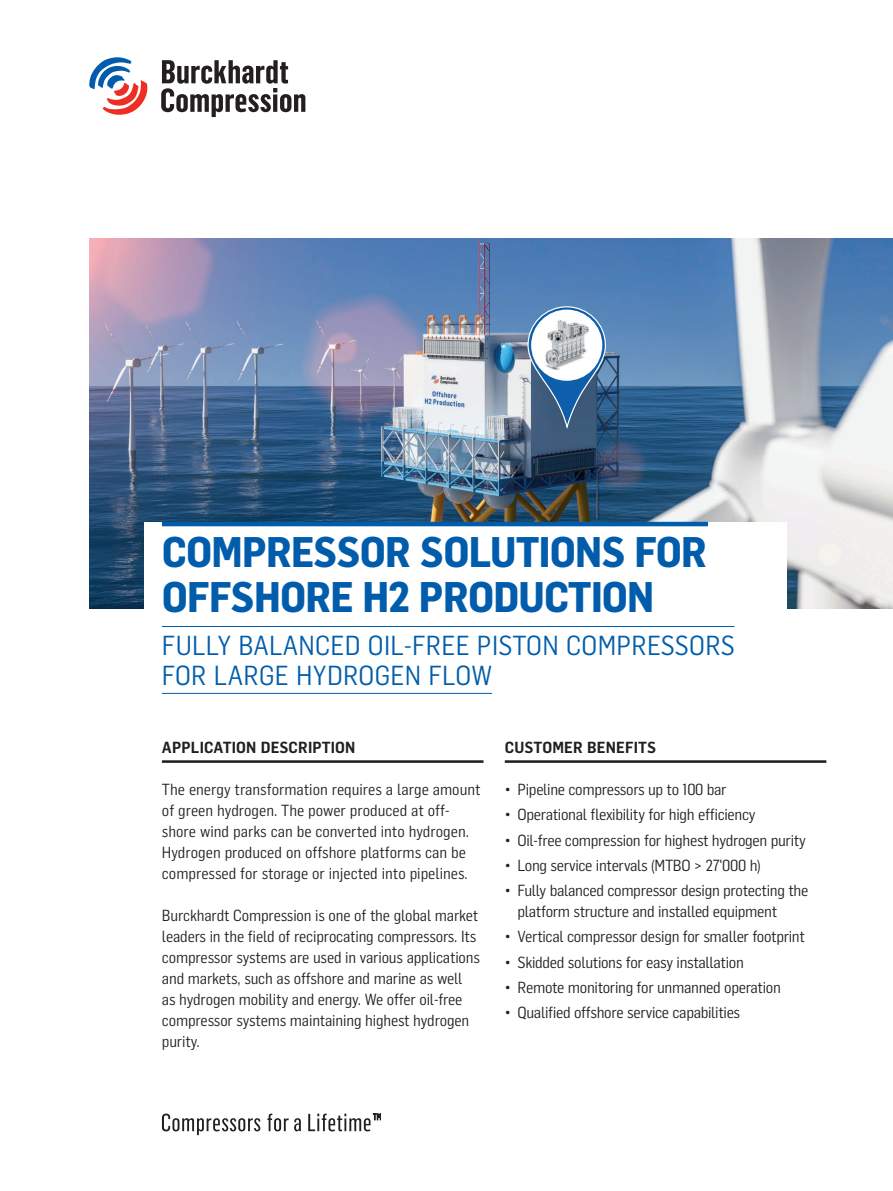
<style>
.page{position:relative;width:893px;height:1191px;background:#fff}
.page>*{position:absolute;margin:0;border:0;box-sizing:border-box;transform-origin:0 0}
._00_Cover_page__Head{font:700 42px/45px "Flama Semicondensed";letter-spacing:-.02em;color:#015dab}
._00_Cover_page__Subh{font:27px/30px "Flama Semicondensed";letter-spacing:.01em;color:#015dab}
._05_Body_copy{font:15.75px/21px "Flama Semicondensed";letter-spacing:-.01em;color:#231f20}
._04_Subheadline_Unde{font:600 15.75px "Flama Semicondensed";letter-spacing:.01em;color:#231f20}
</style>
<div class="page">
<svg style="left:89px;top:57px;width:58px;height:58px"></svg>
<svg style="left:161px;top:60px;width:144px;height:57px"></svg>
<img style="left:89px;top:238px;width:804px;height:370px">
<div style="left:145px;top:522px;width:642px;height:186px;background:#fff"></div>
<hr style="left:162px;top:522px;width:546px;height:4px;background:#015dab">
<hr style="left:162px;top:626px;width:572px;height:1px;background:#015dab">
<hr style="left:162px;top:693px;width:330px;height:1px;background:#015dab">
<svg style="left:162px;top:1113px;width:219px;height:22px"></svg>
<hr style="left:162px;top:760px;width:321px;height:3px;background:#231f20">
<hr style="left:505px;top:760px;width:321px;height:3px;background:#231f20">
<svg style="left:527px;top:306px;width:79px;height:122px;background:#4a739d"></svg>
<div style="left:531px;top:309px;width:71px;height:72px;background:#fff;border-radius:50%"></div>
<img style="left:545px;top:320px;width:44px;height:49px">
<p class="_00_Cover_page__Head" style="left:162px;top:527px;width:547px">COMPRESSOR SOLUTIONS FOR<br>OFFSHORE H2 PRODUCTION</p>
<p class="_00_Cover_page__Subh" style="left:162px;top:629px;width:574px">FULLY BALANCED OIL-FREE PISTON COMPRESSORS<br>FOR LARGE HYDROGEN FLOW</p>
<p class="_04_Subheadline_Unde" style="left:162px;top:737px;width:195px">APPLICATION DESCRIPTION</p>
<p class="_05_Body_copy" style="left:162px;top:778px;width:320px">The energy transformation requires a large amount of green hydrogen. The power produced at off&shy;shore wind parks can be converted into hydrogen.<br>Hydrogen produced on offshore platforms can be compressed for storage or injected into pipelines.</p>
<p class="_05_Body_copy" style="left:162px;top:904px;width:318px">Burckhardt Compression is one of the global market</p>
<p class="_05_Body_copy" style="left:162px;top:925px;width:319px">leaders in the field of reciprocating compressors. Its compressor systems are used in various applications and markets, such as offshore and marine as well as hydrogen mobility and energy. We offer oil-free compressor systems maintaining highest hydrogen purity.</p>
<p class="_04_Subheadline_Unde" style="left:505px;top:737px;width:153px">CUSTOMER BENEFITS</p>
<p class="_05_Body_copy" style="left:505px;top:778px;width:223px">• Pipeline compressors up to 100 bar</p>
<p class="_05_Body_copy" style="left:505px;top:803px;width:252px">• Operational flexibility for high efficiency</p>
<p class="_05_Body_copy" style="left:505px;top:829px;width:303px">• Oil-free compression for highest hydrogen purity</p>
<p class="_05_Body_copy" style="left:505px;top:854px;width:258px">• Long service intervals (MTBO &gt; 27'000 h)</p>
<p class="_05_Body_copy" style="left:518px;top:879px;width:292px;text-indent:-13px">• Fully balanced compressor design protecting the platform structure and installed equipment</p>
<p class="_05_Body_copy" style="left:505px;top:925px;width:302px">• Vertical compressor design for smaller footprint</p>
<p class="_05_Body_copy" style="left:505px;top:951px;width:241px">• Skidded solutions for easy installation</p>
<p class="_05_Body_copy" style="left:505px;top:976px;width:278px">• Remote monitoring for unmanned operation</p>
<p class="_05_Body_copy" style="left:505px;top:1001px;width:237px">• Qualified offshore service capabilities</p>
</div>
